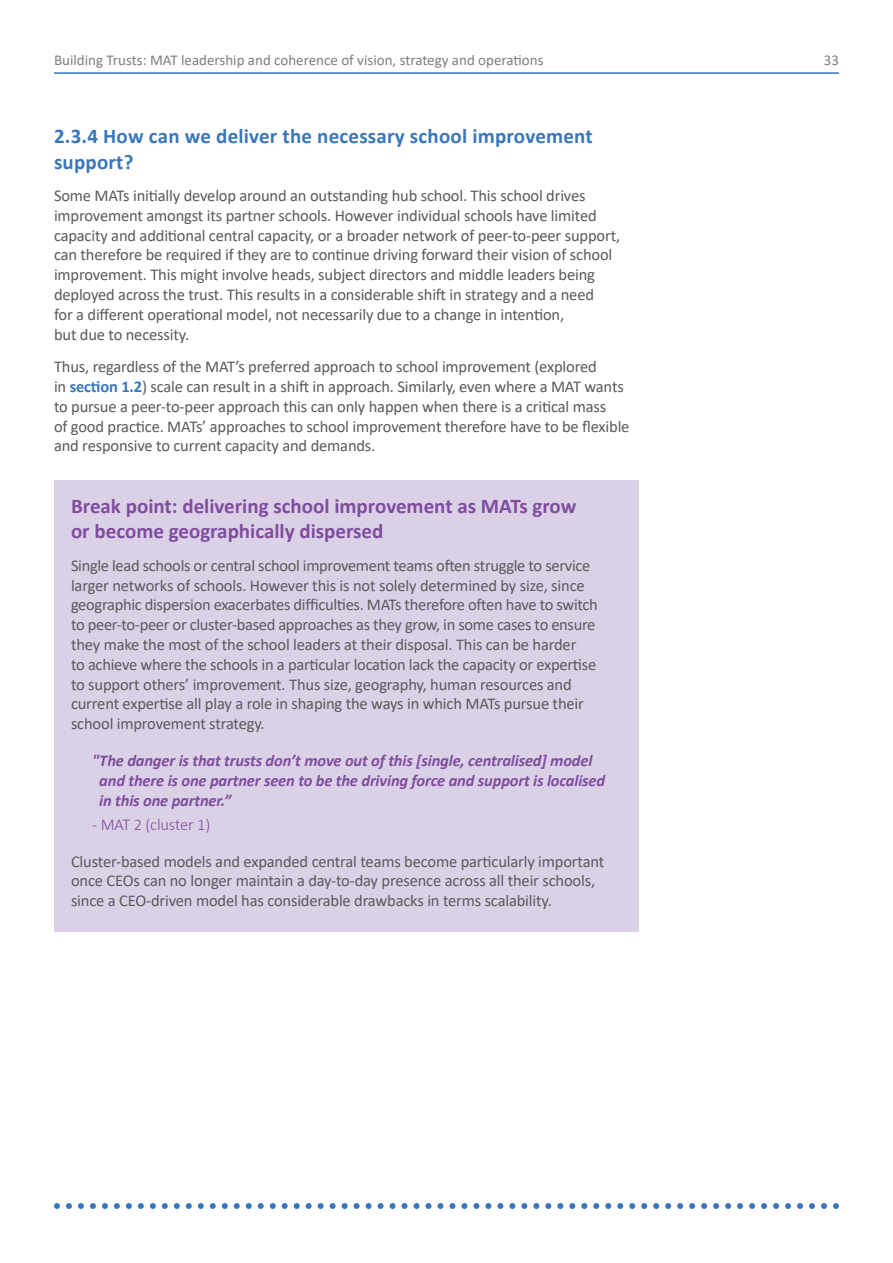
<style>
.page{position:relative;width:893px;height:1263px;background:#fff}
.page>*{position:absolute;margin:0;border:0;box-sizing:border-box;transform-origin:0 0}
.t1{font:700 21px/25.2px "Calibri";color:#7f4d9e}
.t2{font:700 21px/25.2px "Calibri";letter-spacing:.01em;color:#3977bc}
.t3{font:16.5px/19.8px "Calibri";letter-spacing:-.01em;color:#5a5a5c}
.t4{font:italic 700 16.5px/19.8px "Calibri";letter-spacing:-.01em;color:#7f4d9e}
.t5{font:300 16.5px "Calibri";letter-spacing:-.01em;color:#7f4d9e}
.t6{font:15px "Calibri";color:#807e80}
.s1{font-weight:700;color:#3977bc}
</style>
<div class="page">
<hr style="left:54px;top:72px;width:785px;height:2px;background:#3977bc">
<svg style="left:54px;top:1203px;width:6px;height:6px"></svg>
<svg style="left:342px;top:1203px;width:6px;height:6px"></svg>
<svg style="left:198px;top:1203px;width:6px;height:6px"></svg>
<svg style="left:485px;top:1203px;width:6px;height:6px"></svg>
<svg style="left:653px;top:1203px;width:6px;height:6px"></svg>
<svg style="left:126px;top:1203px;width:6px;height:6px"></svg>
<svg style="left:414px;top:1203px;width:5px;height:6px"></svg>
<svg style="left:270px;top:1203px;width:6px;height:6px"></svg>
<svg style="left:557px;top:1203px;width:6px;height:6px"></svg>
<svg style="left:725px;top:1203px;width:6px;height:6px"></svg>
<svg style="left:90px;top:1203px;width:6px;height:6px"></svg>
<svg style="left:378px;top:1203px;width:6px;height:6px"></svg>
<svg style="left:234px;top:1203px;width:6px;height:6px"></svg>
<svg style="left:521px;top:1203px;width:6px;height:6px"></svg>
<svg style="left:689px;top:1203px;width:6px;height:6px"></svg>
<svg style="left:162px;top:1203px;width:6px;height:6px"></svg>
<svg style="left:449px;top:1203px;width:6px;height:6px"></svg>
<svg style="left:306px;top:1203px;width:6px;height:6px"></svg>
<svg style="left:593px;top:1203px;width:6px;height:6px"></svg>
<svg style="left:761px;top:1203px;width:6px;height:6px"></svg>
<svg style="left:797px;top:1203px;width:6px;height:6px"></svg>
<svg style="left:78px;top:1203px;width:6px;height:6px"></svg>
<svg style="left:366px;top:1203px;width:6px;height:6px"></svg>
<svg style="left:222px;top:1203px;width:6px;height:6px"></svg>
<svg style="left:509px;top:1203px;width:6px;height:6px"></svg>
<svg style="left:677px;top:1203px;width:6px;height:6px"></svg>
<svg style="left:150px;top:1203px;width:6px;height:6px"></svg>
<svg style="left:437px;top:1203px;width:6px;height:6px"></svg>
<svg style="left:294px;top:1203px;width:6px;height:6px"></svg>
<svg style="left:581px;top:1203px;width:6px;height:6px"></svg>
<svg style="left:749px;top:1203px;width:6px;height:6px"></svg>
<svg style="left:114px;top:1203px;width:6px;height:6px"></svg>
<svg style="left:402px;top:1203px;width:5px;height:6px"></svg>
<svg style="left:258px;top:1203px;width:6px;height:6px"></svg>
<svg style="left:545px;top:1203px;width:6px;height:6px"></svg>
<svg style="left:713px;top:1203px;width:6px;height:6px"></svg>
<svg style="left:186px;top:1203px;width:6px;height:6px"></svg>
<svg style="left:473px;top:1203px;width:6px;height:6px"></svg>
<svg style="left:641px;top:1203px;width:6px;height:6px"></svg>
<svg style="left:330px;top:1203px;width:6px;height:6px"></svg>
<svg style="left:617px;top:1203px;width:6px;height:6px"></svg>
<svg style="left:785px;top:1203px;width:6px;height:6px"></svg>
<svg style="left:821px;top:1203px;width:6px;height:6px"></svg>
<svg style="left:66px;top:1203px;width:6px;height:6px"></svg>
<svg style="left:354px;top:1203px;width:6px;height:6px"></svg>
<svg style="left:210px;top:1203px;width:6px;height:6px"></svg>
<svg style="left:497px;top:1203px;width:6px;height:6px"></svg>
<svg style="left:665px;top:1203px;width:6px;height:6px"></svg>
<svg style="left:138px;top:1203px;width:6px;height:6px"></svg>
<svg style="left:426px;top:1203px;width:5px;height:6px"></svg>
<svg style="left:282px;top:1203px;width:6px;height:6px"></svg>
<svg style="left:569px;top:1203px;width:6px;height:6px"></svg>
<svg style="left:737px;top:1203px;width:6px;height:6px"></svg>
<svg style="left:102px;top:1203px;width:6px;height:6px"></svg>
<svg style="left:390px;top:1203px;width:6px;height:6px"></svg>
<svg style="left:246px;top:1203px;width:6px;height:6px"></svg>
<svg style="left:533px;top:1203px;width:6px;height:6px"></svg>
<svg style="left:701px;top:1203px;width:6px;height:6px"></svg>
<svg style="left:174px;top:1203px;width:6px;height:6px"></svg>
<svg style="left:461px;top:1203px;width:6px;height:6px"></svg>
<svg style="left:629px;top:1203px;width:6px;height:6px"></svg>
<svg style="left:318px;top:1203px;width:6px;height:6px"></svg>
<svg style="left:605px;top:1203px;width:6px;height:6px"></svg>
<svg style="left:773px;top:1203px;width:6px;height:6px"></svg>
<svg style="left:809px;top:1203px;width:6px;height:6px"></svg>
<svg style="left:833px;top:1203px;width:6px;height:6px"></svg>
<div style="left:54px;top:480px;width:584px;height:452px;background:#dbd1e7"></div>
<p class="t6" style="left:54px;top:50px;width:491px">Building Trusts: MAT leadership and coherence of vision, strategy and operations</p>
<p class="t6" style="left:824px;top:50px;width:17px">33</p>
<p class="t2" style="left:54px;top:123px;width:540px">2.3.4 How can we deliver the necessary school improvement support?</p>
<p class="t3" style="left:54px;top:185px;width:568px">Some MATs initially develop around an outstanding hub school. This school drives improvement amongst its partner schools. However individual schools have limited capacity and additional central capacity, or a broader network of peer-to-peer support, can therefore be required if they are to continue driving forward their vision of school improvement. This might involve heads, subject directors and middle leaders being deployed across the trust. This results in a considerable shift in strategy and a need<br>for a different operational model, not necessarily due to a change in intention,<br>but due to necessity.</p>
<p class="t3" style="left:54px;top:356px;width:577px">Thus, regardless of the MAT’s preferred approach to school improvement (explored<br>in <span class="s1">section 1.2</span>) scale can result in a shift in approach. Similarly, even where a MAT wants to pursue a peer-to-peer approach this can only happen when there is a critical mass<br>of good practice. MATs’ approaches to school improvement therefore have to be flexible and responsive to current capacity and demands.</p>
<p class="t1" style="left:71px;top:493px;width:507px">Break point: delivering school improvement as MATs grow or become geographically dispersed</p>
<p class="t3" style="left:71px;top:555px;width:528px">Single lead schools or central school improvement teams often struggle to service larger networks of schools. However this is not solely determined by size, since geographic dispersion exacerbates difficulties. MATs therefore often have to switch to peer-to-peer or cluster-based approaches as they grow, in some cases to ensure they make the most of the school leaders at their disposal. This can be harder<br>to achieve where the schools in a particular location lack the capacity or expertise to support others’ improvement. Thus size, geography, human resources and current expertise all play a role in shaping the ways in which MATs pursue their school improvement strategy.</p>
<p class="t4" style="left:99px;top:750px;width:507px;text-indent:-7px">"The danger is that trusts don’t move out of this [single, centralised] model and there is one partner seen to be the driving force and support is localised in this one partner.”</p>
<p class="t5" style="left:92px;top:814px;width:120px">- MAT 2 (cluster 1)</p>
<p class="t3" style="left:71px;top:851px;width:535px">Cluster-based models and expanded central teams become particularly important once CEOs can no longer maintain a day-to-day presence across all their schools, since a CEO-driven model has considerable drawbacks in terms scalability.</p>
</div>
